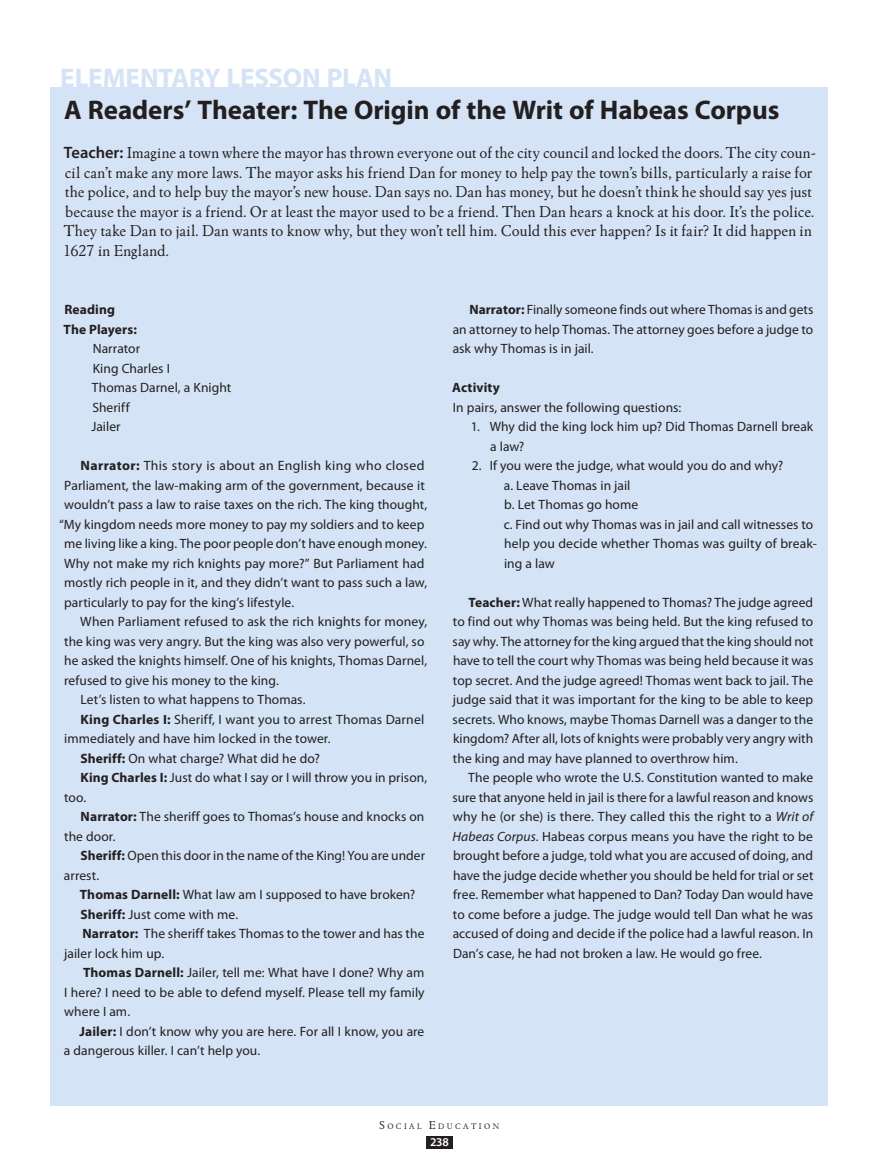
<style>
.page{position:relative;width:878px;height:1161px;background:#fff}
.page>*{position:absolute;margin:0;border:0;box-sizing:border-box;transform-origin:0 0}
.t1{font:700 27px "Myriad Pro";letter-spacing:-.005em;color:#231f20}
.t2{font:700 27px "Myriad Pro";color:#d4e3f5}
.t3{font:16.5px/19.5px "Winchester New ITC";color:#231f20}
.t4{font:13.5px/19.5px "Myriad Pro";letter-spacing:.005em;color:#231f20}
.t5{font:700 13.5px/19.5px "Myriad Pro";letter-spacing:.01em;color:#231f20}
.t6{font:600 12px "Myriad Pro";color:#fff}
.t7{font:8.4px "Winchester New ITC Book OS";letter-spacing:.285em;color:#231f20}
.s1{font-family:"Myriad Pro";font-weight:600}
.s2{font-weight:700}
.s3{font-style:italic}
.s4{font-size:12px}
</style>
<div class="page">
<div style="left:426px;top:1136px;width:26px;height:12px;background:#231f20"></div>
<div style="left:50px;top:87px;width:777px;height:1019px;background:#d4e3f5"></div>
<h1 class="t2" style="left:60px;top:63px;width:82px">Elementar</h1>
<h1 class="t2" style="left:204px;top:63px;width:37px">y Less</h1>
<h1 class="t2" style="left:283px;top:63px;width:92px">on Plan</h1>
<h1 class="t1" style="left:64px;top:95px;width:716px">A Readers’ Theater: The Origin of the Writ of Habeas Corpus</h1>
<p class="t3" style="left:63px;top:143px;width:754px"><span class="s1">Teacher:</span> Imagine a town where the mayor has thrown everyone out of the city council and locked the doors. The city coun&shy;cil can’t make any more laws. The mayor asks his friend Dan for money to help pay the town’s bills, particularly a raise for the police, and to help buy the mayor’s new house. Dan says no. Dan has money, but he doesn’t think he should say yes just because the mayor is a friend. Or at least the mayor used to be a friend. Then Dan hears a knock at his door. It’s the police.<br>They take Dan to jail. Dan wants to know why, but they won’t tell him. Could this ever happen? Is it fair? It did happen in 1627 in England.</p>
<p class="t5" style="left:64px;top:300px;width:75px">Reading<br>The Players:</p>
<p class="t4" style="left:91px;top:339px;width:141px">Narrator<br>King Charles I<br>Thomas Darnel, a Knight<br>Sheriff<br>Jailer</p>
<p class="t4" style="left:81px;top:456px;width:345px"><span class="s2">Narrator:</span> This story is about an English king who closed</p>
<p class="t4" style="left:64px;top:476px;width:362px">Parliament, the law-making arm of the government, because it</p>
<p class="t4" style="left:64px;top:495px;width:364px">wouldn’t pass a law to raise taxes on the rich. The king thought,</p>
<p class="t4" style="left:59px;top:515px;width:367px">“My kingdom needs more money to pay my soldiers and to keep</p>
<p class="t4" style="left:64px;top:534px;width:364px">me living like a king. The poor people don’t have enough money.</p>
<p class="t4" style="left:64px;top:554px;width:362px">Why not make my rich knights pay more?” But Parliament had</p>
<p class="t4" style="left:64px;top:573px;width:364px">mostly rich people in it, and they didn’t want to pass such a law,</p>
<p class="t4" style="left:64px;top:593px;width:231px">particularly to pay for the king’s lifestyle.</p>
<p class="t4" style="left:80px;top:612px;width:348px">When Parliament refused to ask the rich knights for money,</p>
<p class="t4" style="left:64px;top:632px;width:362px">the king was very angry. But the king was also very powerful, so</p>
<p class="t4" style="left:64px;top:651px;width:364px">he asked the knights himself. One of his knights, Thomas Darnel,</p>
<p class="t4" style="left:64px;top:671px;width:216px">refused to give his money to the king.</p>
<p class="t4" style="left:80px;top:690px;width:226px">Let’s listen to what happens to Thomas.</p>
<p class="t4" style="left:81px;top:710px;width:345px"><span class="s2">King Charles I:</span> Sheriff, I want you to arrest Thomas Darnel</p>
<p class="t4" style="left:64px;top:729px;width:268px">immediately and have him locked in the tower.</p>
<p class="t4" style="left:80px;top:749px;width:241px"><span class="s2">Sheriff:</span> On what charge? What did he do?</p>
<p class="t4" style="left:81px;top:768px;width:348px"><span class="s2">King Charles I:</span> Just do what I say or I will throw you in prison,</p>
<p class="t4" style="left:64px;top:788px;width:24px">too.</p>
<p class="t4" style="left:81px;top:807px;width:345px"><span class="s2">Narrator:</span> The sheriff goes to Thomas’s house and knocks on</p>
<p class="t4" style="left:64px;top:827px;width:53px">the door.</p>
<p class="t4" style="left:80px;top:846px;width:346px"><span class="s2">Sheriff:</span> Open this door in the name of the King! You are under</p>
<p class="t4" style="left:64px;top:866px;width:37px">arrest.</p>
<p class="t4" style="left:80px;top:885px;width:337px"><span class="s2">Thomas Darnell:</span> What law am I supposed to have broken?</p>
<p class="t4" style="left:80px;top:905px;width:159px"><span class="s2">Sheriff:</span> Just come with me.</p>
<p class="t4" style="left:82px;top:924px;width:343px"><span class="s2">Narrator:</span> The sheriff takes Thomas to the tower and has the</p>
<p class="t4" style="left:64px;top:944px;width:102px">jailer lock him up.</p>
<p class="t4" style="left:83px;top:963px;width:343px"><span class="s2">Thomas Darnell:</span> Jailer, tell me: What have I done? Why am</p>
<p class="t4" style="left:64px;top:983px;width:362px">I here? I need to be able to defend myself. Please tell my family</p>
<p class="t4" style="left:64px;top:1002px;width:67px">where I am.</p>
<p class="t4" style="left:80px;top:1022px;width:346px"><span class="s2">Jailer:</span> I don’t know why you are here. For all I know, you are</p>
<p class="t4" style="left:64px;top:1041px;width:198px">a dangerous killer. I can’t help you.</p>
<p class="t4" style="left:452px;top:300px;width:362px;text-align:justify;text-indent:17px"><span class="s2">Narrator:</span> Finally someone finds out where Thomas is and gets an attorney to help Thomas. The attorney goes before a judge to ask why Thomas is in jail.</p>
<p class="t5" style="left:452px;top:378px;width:49px">Activity</p>
<p class="t4" style="left:453px;top:398px;width:230px">In pairs, answer the following questions:</p>
<p class="t4" style="left:490px;top:417px;width:324px;text-indent:-19px">1. Why did the king lock him up? Did Thomas Darnell break a law?</p>
<p class="t4" style="left:503px;top:456px;width:314px;text-indent:-32px">2. If you were the judge, what would you do and why?<br>a. Leave Thomas in jail<br>b. Let Thomas go home<br>c. Find out why Thomas was in jail and call witnesses to help you decide whether Thomas was guilty of break&shy;ing a law</p>
<p class="t4" style="left:452px;top:593px;width:362px;text-align:justify;text-indent:16px"><span class="s2">Teacher:</span> What really happened to Thomas? The judge agreed to find out why Thomas was being held. But the king refused to say why. The attorney for the king argued that the king should not have to tell the court why Thomas was being held because it was top secret. And the judge agreed! Thomas went back to jail. The judge said that it was important for the king to be able to keep secrets. Who knows, maybe Thomas Darnell was a danger to the kingdom? After all, lots of knights were probably very angry with the king and may have planned to overthrow him.</p>
<p class="t4" style="left:452px;top:768px;width:362px;text-align:justify;text-indent:16px">The people who wrote the U.S. Constitution wanted to make sure that anyone held in jail is there for a lawful reason and knows why he (or she) is there. They called this the right to a <span class="s3">Writ of Habeas Corpus</span>. Habeas corpus means you have the right to be brought before a judge, told what you are accused of doing, and have the judge decide whether you should be held for trial or set free. Remember what happened to Dan? Today Dan would have to come before a judge. The judge would tell Dan what he was accused of doing and decide if the police had a lawful reason. In Dan’s case, he had not broken a law. He would go free.</p>
<p class="t7" style="left:379px;top:1121px;width:121px"><span class="s4">S</span>OCIAL <span class="s4">E</span>DUCATION</p>
<p class="t6" style="left:430px;top:1134px;width:20px">238</p>
</div>
